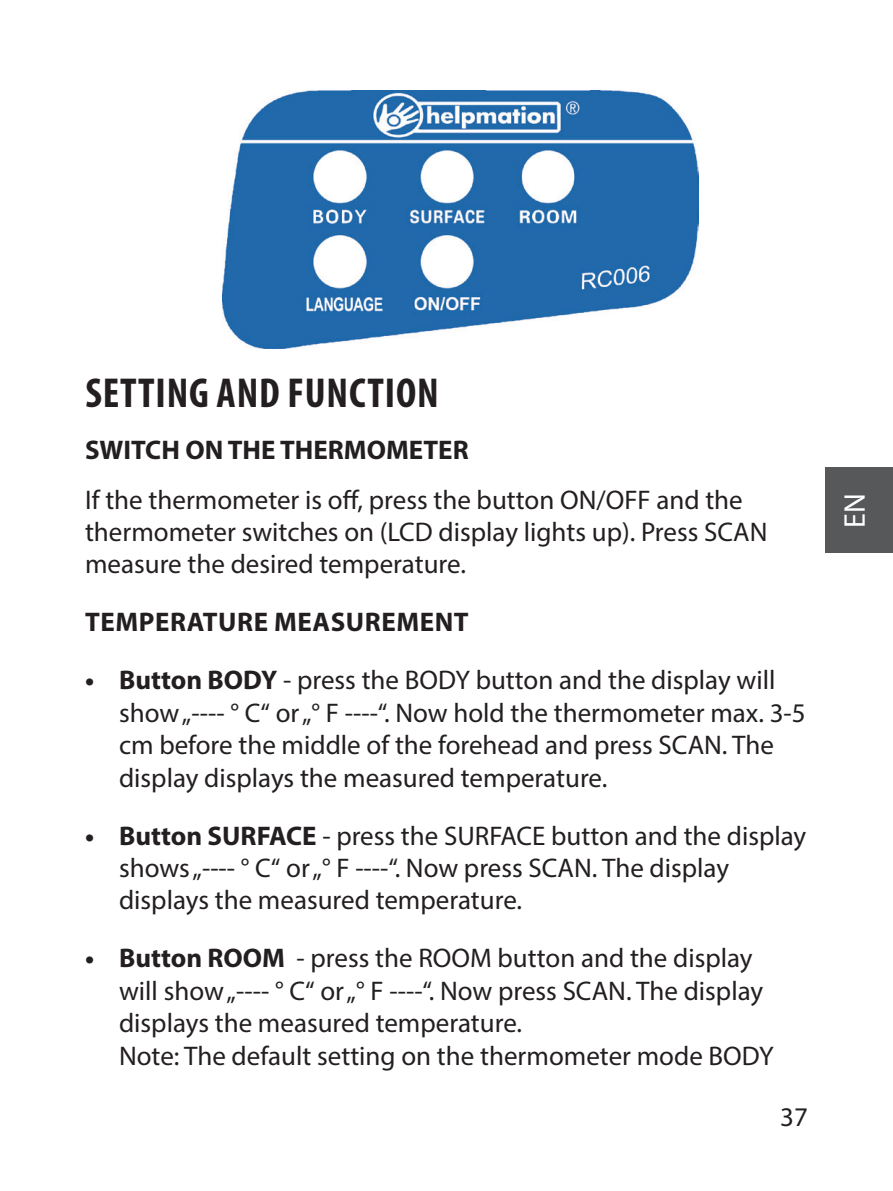
<style>
.page{position:relative;width:893px;height:1191px;background:#fff}
.page>*{position:absolute;margin:0;border:0;box-sizing:border-box;transform-origin:0 0}
.t1{font:700 condensed 42px "Myriad Pro";letter-spacing:.02em;color:#231f20}
.t2{font:30px "Myriad Pro";color:#fff}
.t3{font:27px/32.4px "Myriad Pro";color:#231f20}
.t4{font:700 27px "Myriad Pro";letter-spacing:.01em;color:#231f20}
.s1{font-weight:700}
</style>
<div class="page">
<div style="left:825px;top:468px;width:68px;height:85px;background:#57585a"></div>
<img style="left:223px;top:91px;width:475px;height:258px">
<p class="t1" style="left:85px;top:366px;width:355px">SETTING AND FUNCTION</p>
<p class="t4" style="left:85px;top:432px;width:385px">SWITCH ON THE THERMOMETER</p>
<p class="t3" style="left:85px;top:483px;width:684px">If the thermometer is off, press the button ON/OFF and the thermometer switches on (LCD display lights up). Press SCAN measure the desired temperature.</p>
<p class="t4" style="left:85px;top:604px;width:385px">TEMPERATURE MEASUREMENT</p>
<p class="t3" style="left:119px;top:663px;width:688px;text-indent:-34px"><span class="s1">• Button BODY</span> - press the BODY button and the display will show „---- ° C“ or „° F ----“. Now hold the thermometer max. 3-5 cm before the middle of the forehead and press SCAN. The display displays the measured temperature.</p>
<p class="t3" style="left:119px;top:819px;width:689px;text-indent:-34px"><span class="s1">• Button SURFACE</span> - press the SURFACE button and the display shows „---- ° C“ or „° F ----“. Now press SCAN. The display displays the measured temperature.</p>
<p class="t3" style="left:119px;top:941px;width:656px;text-indent:-34px"><span class="s1">• Button ROOM</span> - press the ROOM button and the display will show „---- ° C“ or „° F ----“. Now press SCAN. The display displays the measured temperature.<br>Note: The default setting on the thermometer mode BODY</p>
<p class="t3" style="left:780px;top:1100px;width:29px">37</p>
<p class="t2" style="left:836px;top:527px;width:36px;rotate:-90deg">EN</p>
</div>
